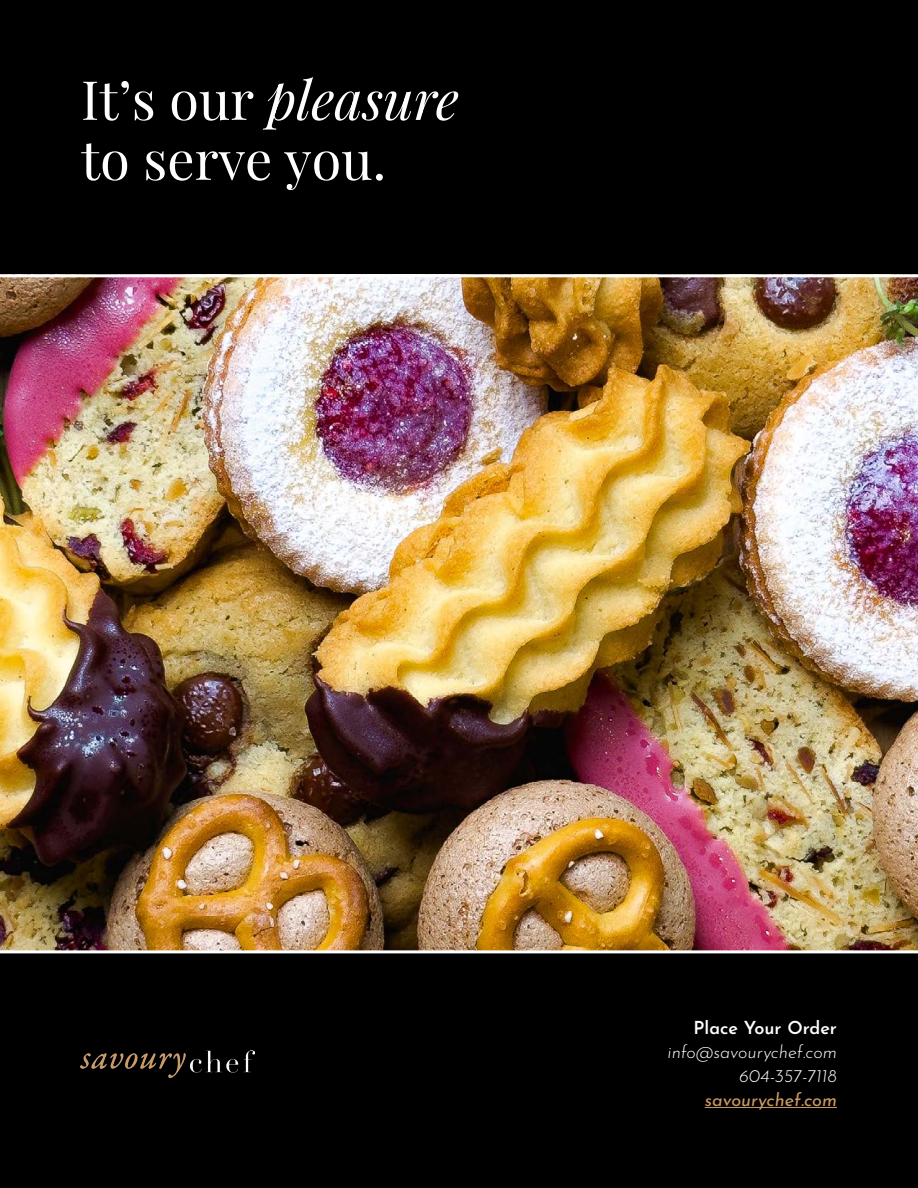
<style>
.page{position:relative;width:918px;height:1188px;background:#000}
.page>*{position:absolute;margin:0;border:0;box-sizing:border-box;transform-origin:0 0}
.Menu_Text{font:italic 54px "Playfair Display";color:#fff}
.Menu_Text-2{font:54px "Playfair Display";color:#fff}
.Menu_Text-3{font:italic 300 18px "Josefin Sans";color:#fff}
.Menu_Text-4{font:italic 18px "Josefin Sans";color:#cc9a64}
.Menu_Text-5{font:600 18px "Josefin Sans";color:#fff}
.s1{font-style:normal}
</style>
<div class="page">
<img style="left:0;top:277px;width:918px;height:673px">
<hr style="left:705px;top:1107px;width:132px;height:1px;background:#cc9a64">
<img style="left:81px;top:1050px;width:174px;height:27px">
<hr style="left:0;top:950px;width:918px;height:3px;background:#fff">
<hr style="left:0;top:274px;width:918px;height:3px;background:#fff">
<p class="Menu_Text" style="left:81px;top:58px;width:379px"><span class="s1">It’s our</span> pleasure</p>
<p class="Menu_Text-2" style="left:81px;top:117px;width:307px">to serve you.</p>
<p class="Menu_Text-5" style="left:694px;top:1012px;width:145px">Place Your Order</p>
<p class="Menu_Text-3" style="left:668px;top:1036px;width:171px">info@savourychef.com</p>
<p class="Menu_Text-3" style="left:739px;top:1060px;width:99px">604-357-7118</p>
<p class="Menu_Text-4" style="left:705px;top:1084px;width:134px">savourychef.com</p>
</div>
